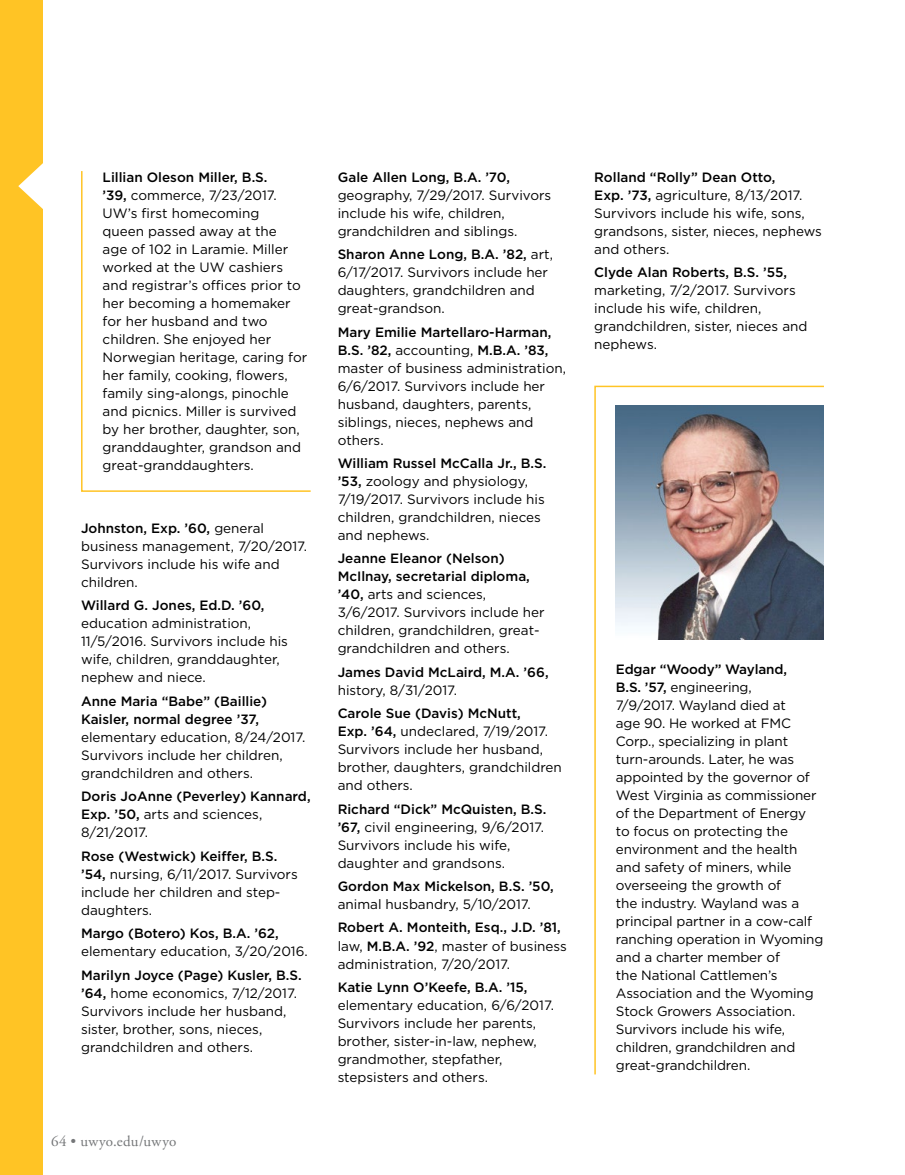
<style>
.page{position:relative;width:905px;height:1175px;background:#fff}
.page>*{position:absolute;margin:0;border:0;box-sizing:border-box;transform-origin:0 0}
.t1{font:15px "Adobe Garamond Pro";letter-spacing:.015em;color:#757779}
.t2{font:13.5px/18px "Gotham";color:#000}
.t3{font:500 13.5px/18px "Gotham";color:#000}
.s1{font-weight:500}
.s2{font-weight:400}
</style>
<div class="page">
<div style="left:0;top:0;width:43px;height:1174px;background:#ffc425"></div>
<svg style="left:18px;top:163px;width:25px;height:46px"></svg>
<svg style="left:81px;top:171px;width:230px;height:321px"></svg>
<svg style="left:594px;top:385px;width:230px;height:690px"></svg>
<p class="t2" style="left:103px;top:168px;width:206px"><span class="s1">Lillian Oleson Miller, B.S.<br>’39,</span> commerce, 7/23/2017.<br>UW’s frst homecoming<br>queen passed away at the<br>age of 102 in Laramie. Miller worked at the UW cashiers and registrar’s ofces prior to her becoming a homemaker for her husband and two children. She enjoyed her<br>Norwegian heritage, caring for her family, cooking, fowers, family sing-alongs, pinochle and picnics. Miller is survived by her brother, daughter, son, granddaughter, grandson and great-granddaughters.</p>
<p class="t2" style="left:81px;top:519px;width:228px"><span class="s1">Johnston, Exp. ’60,</span> general business management, 7/20/2017.<br>Survivors include his wife and children.</p>
<p class="t3" style="left:81px;top:596px;width:185px">Willard G. Jones, Ed.D. ’60,</p>
<p class="t2" style="left:81px;top:614px;width:208px">education administration,<br>11/5/2016. Survivors include his wife, children, granddaughter, nephew and niece.</p>
<p class="t3" style="left:81px;top:692px;width:187px">Anne Maria “Babe” (Baillie)<br>Kaisler, normal degree ’37,</p>
<p class="t2" style="left:81px;top:727px;width:226px">elementary education, 8/24/2017.<br>Survivors include her children, grandchildren and others.</p>
<p class="t3" style="left:81px;top:787px;width:231px">Doris JoAnne (Peverley) Kannard,<br>Exp. ’50, <span class="s2">arts and sciences,<br>8/21/2017.</span></p>
<p class="t2" style="left:81px;top:846px;width:218px"><span class="s1">Rose (Westwick) Keifer, B.S. ’54,</span> nursing, 6/11/2017. Survivors include her children and step&shy;daughters.</p>
<p class="t3" style="left:81px;top:924px;width:199px">Margo (Botero) Kos, B.A. ’62,</p>
<p class="t2" style="left:81px;top:942px;width:228px">elementary education, 3/20/2016.</p>
<p class="t2" style="left:81px;top:965px;width:222px"><span class="s1">Marilyn Joyce (Page) Kusler, B.S. ’64,</span> home economics, 7/12/2017.<br>Survivors include her husband, sister, brother, sons, nieces, grandchildren and others.</p>
<p class="t1" style="left:51px;top:1131px;width:127px">64 • uwyo.edu/uwyo</p>
<p class="t3" style="left:338px;top:168px;width:174px">Gale Allen Long, B.A. ’70,</p>
<p class="t2" style="left:338px;top:186px;width:215px">geography, 7/29/2017. Survivors include his wife, children, grandchildren and siblings.</p>
<p class="t2" style="left:338px;top:245px;width:217px"><span class="s1">Sharon Anne Long, B.A. ’82,</span> art,<br>6/17/2017. Survivors include her daughters, grandchildren and great-grandson.</p>
<p class="t2" style="left:338px;top:322px;width:230px"><span class="s1">Mary Emilie Martellaro-Harman,<br>B.S. ’82,</span> accounting, <span class="s1">M.B.A. ’83, </span>master of business administration,<br>6/6/2017. Survivors include her husband, daughters, parents, siblings, nieces, nephews and others.</p>
<p class="t2" style="left:338px;top:454px;width:210px"><span class="s1">William Russel McCalla Jr., B.S. ’53,</span> zoology and physiology,<br>7/19/2017. Survivors include his children, grandchildren, nieces and nephews.</p>
<p class="t2" style="left:338px;top:549px;width:208px"><span class="s1">Jeanne Eleanor (Nelson)<br>McIlnay, secretarial diploma, ’40,</span> arts and sciences,<br>3/6/2017. Survivors include her children, grandchildren, great&shy;grandchildren and others.</p>
<p class="t3" style="left:338px;top:663px;width:212px">James David McLaird, M.A. ’66,</p>
<p class="t2" style="left:338px;top:680px;width:121px">history, 8/31/2017.</p>
<p class="t2" style="left:338px;top:704px;width:226px"><span class="s1">Carole Sue (Davis) McNutt,<br>Exp. ’64,</span> undeclared, 7/19/2017.<br>Survivors include her husband, brother, daughters, grandchildren and others.</p>
<p class="t2" style="left:338px;top:799px;width:210px"><span class="s1">Richard “Dick” McQuisten, B.S. ’67,</span> civil engineering, 9/6/2017.<br>Survivors include his wife, daughter and grandsons.</p>
<p class="t3" style="left:338px;top:877px;width:218px">Gordon Max Mickelson, B.S. ’50,</p>
<p class="t2" style="left:338px;top:895px;width:195px">animal husbandry, 5/10/2017.</p>
<p class="t2" style="left:338px;top:918px;width:231px"><span class="s1">Robert A. Monteith, Esq., J.D. ’81, </span>law, <span class="s1">M.B.A. ’92</span>, master of business administration, 7/20/2017.</p>
<p class="t3" style="left:338px;top:978px;width:191px">Katie Lynn O’Keefe, B.A. ’15,</p>
<p class="t2" style="left:338px;top:995px;width:218px">elementary education, 6/6/2017.<br>Survivors include her parents, brother, sister-in-law, nephew, grandmother, stepfather, stepsisters and others.</p>
<p class="t2" style="left:594px;top:167px;width:229px"><span class="s1">Rolland “Rolly” Dean Otto,<br>Exp. ’73,</span> agriculture, 8/13/2017.<br>Survivors include his wife, sons, grandsons, sister, nieces, nephews and others.</p>
<p class="t3" style="left:594px;top:263px;width:194px">Clyde Alan Roberts, B.S. ’55,</p>
<p class="t2" style="left:594px;top:281px;width:215px">marketing, 7/2/2017. Survivors include his wife, children, grandchildren, sister, nieces and nephews.</p>
<p class="t2" style="left:616px;top:660px;width:209px"><span class="s1">Edgar “Woody” Wayland,<br>B.S. ’57,</span> engineering,<br>7/9/2017. Wayland died at<br>age 90. He worked at FMC<br>Corp., specializing in plant turn-arounds. Later, he was appointed by the governor of<br>West Virginia as commissioner of the Department of Energy<br>to focus on protecting the environment and the health and safety of miners, while overseeing the growth of<br>the industry. Wayland was a principal partner in a cow-calf ranching operation in Wyoming and a charter member of<br>the National Cattlemen’s<br>Association and the Wyoming<br>Stock Growers Association.<br>Survivors include his wife, children, grandchildren and great-grandchildren.</p>
</div>
